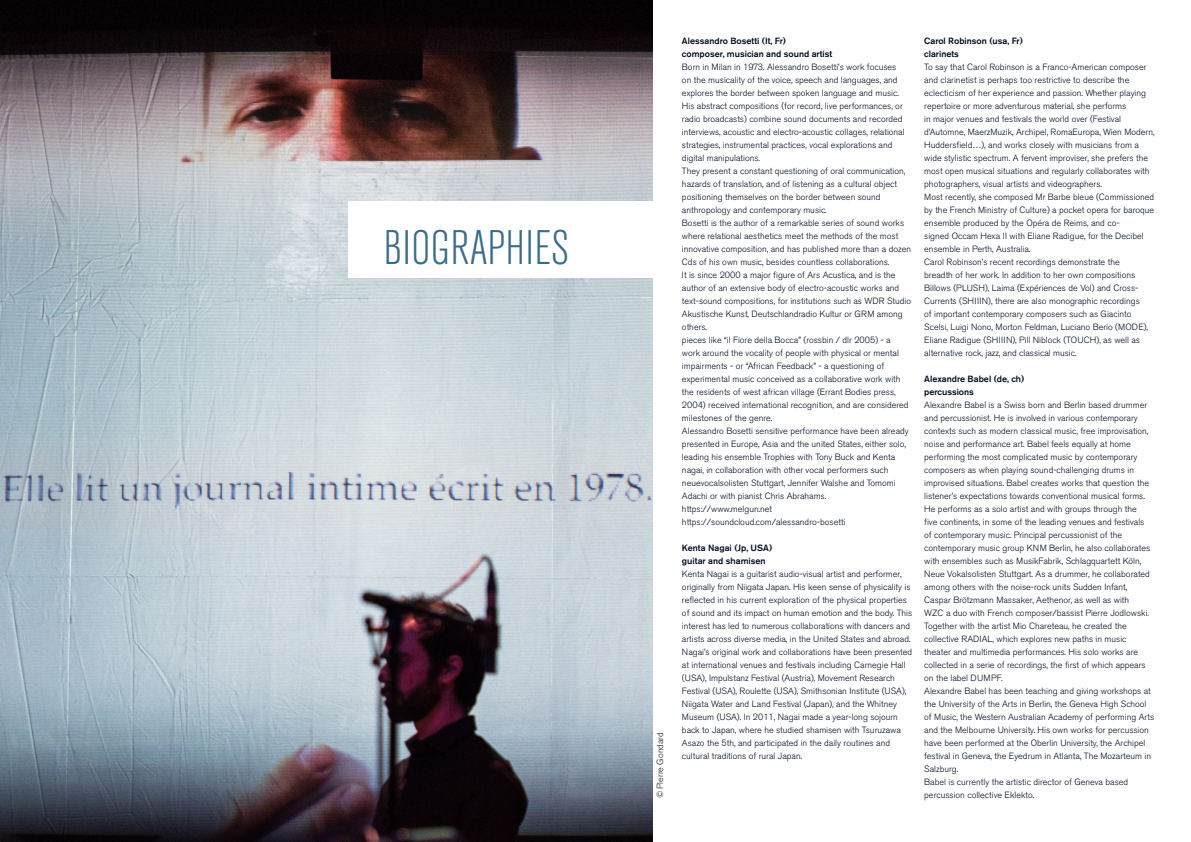
<style>
.page{position:relative;width:1191px;height:842px;background:#fff}
.page>*{position:absolute;margin:0;border:0;box-sizing:border-box;transform-origin:0 0}
.t1{font:300 condensed 48px "Akzidenz Grotesk BE";letter-spacing:.01em;color:#396c89}
.t2{font:300 9px/13px "Akzidenz Grotesk BE";color:#000d23}
.t3{font:500 9px/13px "Akzidenz Grotesk BE";color:#000d23}
.t4{font:300 9px "Akzidenz Grotesk BE";color:#231f20}
</style>
<div class="page">
<img style="left:0;top:0;width:652px;height:842px">
<div style="left:348px;top:201px;width:305px;height:77px;background:#fff"></div>
<h1 class="t1" style="left:384px;top:222px;width:187px">BIOGRAPHIES</h1>
<p class="t4" style="left:655px;top:798px;width:68px;rotate:-90deg">©Pierre Gondard</p>
<p class="t3" style="left:682px;top:34px;width:152px">Alessandro Bosetti (It, Fr)<br>composer, musician and sound artist</p>
<p class="t2" style="left:682px;top:61px;width:230px">Born in Milan in 1973. Alessandro Bosetti’s work focuses<br>on the musicality of the voice, speech and languages, and explores the border between spoken language and music.<br>His abstract compositions (for record, live performances, or radio broadcasts) combine sound documents and recorded interviews, acoustic and electro-acoustic collages, relational strategies, instrumental practices, vocal explorations and digital manipulations.<br>They present a constant questioning of oral communication, hazards of translation, and of listening as a cultural object positioning themselves on the border between sound anthropology and contemporary music.<br>Bosetti is the author of a remarkable series of sound works where relational aesthetics meet the methods of the most innovative composition, and has published more than a dozen Cds of his own music, besides countless collaborations.<br>It is since 2000 a major figure of Ars Acustica, and is the author of an extensive body of electro-acoustic works and text-sound compositions, for institutions such as WDR Studio Akustische Kunst, Deutschlandradio Kultur or GRM among others.<br>pieces like “il Fiore della Bocca” (rossbin / dlr 2005) - a work around the vocality of people with physical or mental impairments - or “African Feedback” - a questioning of experimental music conceived as a collaborative work with the residents of west african village (Errant Bodies press, 2004) received international recognition, and are considered milestones of the genre.<br>Alessandro Bosetti sensitive performance have been already presented in Europe, Asia and the united States, either solo, leading his ensemble Trophies with Tony Buck and Kenta nagai, in collaboration with other vocal performers such neuevocalsolisten Stuttgart, Jennifer Walshe and Tomomi Adachi or with pianist Chris Abrahams. https://www.melgun.net https://soundcloud.com/alessandro-bosetti</p>
<p class="t3" style="left:682px;top:541px;width:92px">Kenta N agai (Jp, USA) guitar and shamisen</p>
<p class="t2" style="left:682px;top:567px;width:232px">Kenta Nagai is a guitarist audio-visual artist and performer, originally from Niigata Japan. His keen sense of physicality is reflected in his current exploration of the physical properties of sound and its impact on human emotion and the body. This interest has led to numerous collaborations with dancers and artists across diverse media, in the United States and abroad.<br>Nagai’s original work and collaborations have been presented at international venues and festivals including Carnegie Hall (USA), Impulstanz Festival (Austria), Movement Research Festival (USA), Roulette (USA), Smithsonian Institute (USA), Niigata Water and Land Festival (Japan), and the Whitney Museum (USA). In 2011, Nagai made a year-long sojourn back to Japan, where he studied shamisen with Tsuruzawa Asazo the 5th, and participated in the daily routines and cultural traditions of rural Japan.</p>
<p class="t3" style="left:924px;top:34px;width:100px">Carol Robinson (usa, Fr) clarinets</p>
<p class="t2" style="left:924px;top:60px;width:232px">To say that Carol Robinson is a Franco-American composer and clarinetist is perhaps too restrictive to describe the eclecticism of her experience and passion. Whether playing repertoire or more adventurous material, she performs<br>in major venues and festivals the world over (Festival d’Automne, MaerzMuzik, Archipel, RomaEuropa, Wien Modern, Huddersfield…), and works closely with musicians from a wide stylistic spectrum. A fervent improviser, she prefers the most open musical situations and regularly collaborates with photographers, visual artists and videographers.<br>Most recently, she composed Mr Barbe bleue (Commissioned by the French Ministry of Culture) a pocket opera for baroque ensemble produced by the Opéra de Reims, and co-<br>signed Occam Hexa II with Eliane Radigue, for the Decibel ensemble in Perth, Australia.<br>Carol Robinson’s recent recordings demonstrate the<br>breadth of her work. In addition to her own compositions Billows (PLUSH), Laima (Expériences de Vol) and Cross-Currents (SHIIIN), there are also monographic recordings<br>of important contemporary composers such as Giacinto Scelsi, Luigi Nono, Morton Feldman, Luciano Berio (MODE), Eliane Radigue (SHIIIN), Pill Niblock (TOUCH), as well as alternative rock, jazz, and classical music.</p>
<p class="t3" style="left:924px;top:372px;width:101px">Alexandre Babel (de, ch) percussions</p>
<p class="t2" style="left:924px;top:398px;width:231px">Alexandre Babel is a Swiss born and Berlin based drummer and percussionist. He is involved in various contemporary contexts such as modern classical music, free improvisation, noise and performance art. Babel feels equally at home performing the most complicated music by contemporary composers as when playing sound-challenging drums in improvised situations. Babel creates works that question the listener’s expectations towards conventional musical forms.<br>He performs as a solo artist and with groups through the<br>five continents, in some of the leading venues and festivals<br>of contemporary music. Principal percussionist of the contemporary music group KNM Berlin, he also collaborates with ensembles such as MusikFabrik, Schlagquartett Köln, Neue Vokalsolisten Stuttgart. As a drummer, he collaborated among others with the noise-rock units Sudden Infant, Caspar Brötzmann Massaker, Aethenor, as well as with<br>WZC a duo with French composer/bassist Pierre Jodlowski.<br>Together with the artist Mio Chareteau, he created the collective RADIAL, which explores new paths in music theater and multimedia performances. His solo works are collected in a serie of recordings, the first of which appears on the label DUMPF.<br>Alexandre Babel has been teaching and giving workshops at the University of the Arts in Berlin, the Geneva High School of Music, the Western Australian Academy of performing Arts and the Melbourne University. His own works for percussion have been performed at the Oberlin University, the Archipel festival in Geneva, the Eyedrum in Atlanta, The Mozarteum in Salzburg.<br>Babel is currently the artistic director of Geneva based percussion collective Eklekto.</p>
</div>
